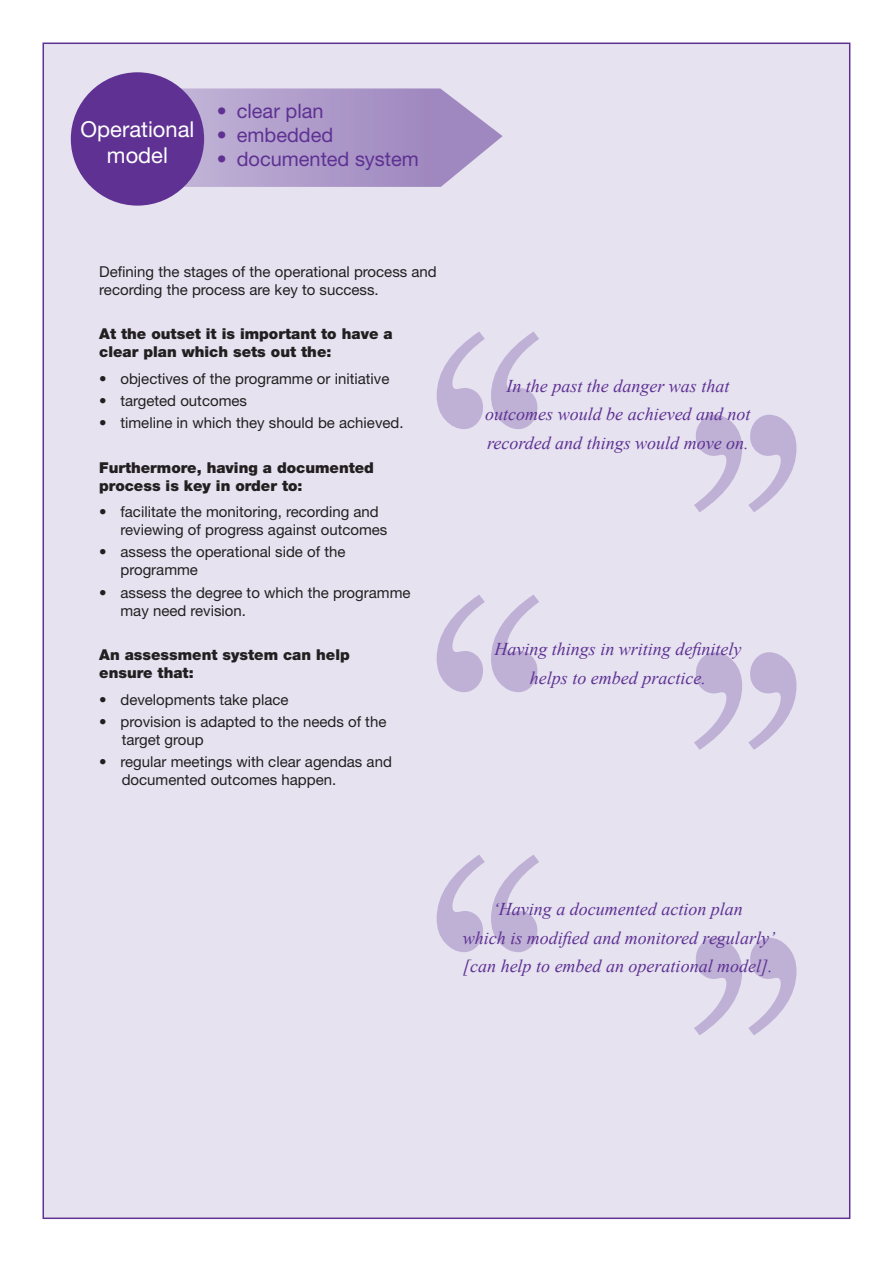
<style>
.page{position:relative;width:893px;height:1263px;background:#fff}
.page>*{position:absolute;margin:0;border:0;box-sizing:border-box;transform-origin:0 0}
.t1{font:348.45px "Century Schoolbook";color:#bfb0d5}
.t2{font:21.9px/26.2px "Helvetica Neue";color:#fff;text-align:center}
.t3{font:19.95px "Helvetica Neue";color:#5e3193}
.t4{font:italic 18px/28.5px "Times New Roman";color:#5e3193;text-align:center}
.t5{font:15px/18px "Helvetica Neue";color:#231f20}
.t6{font:900 15px/18px "Helvetica Neue";color:#231f20}
</style>
<div class="page">
<div style="left:43px;top:43px;width:807px;height:1176px;background:#e6e2f0;border:2px solid #5e3193"></div>
<svg style="left:77px;top:88px;width:426px;height:99px"></svg>
<div style="left:71px;top:72px;width:133px;height:134px;background:#5e3193;border-radius:50%"></div>
<p class="t2" style="left:81px;top:115px;width:115px">Operational model</p>
<p class="t3" style="left:217px;top:99px;width:108px">• clear plan</p>
<p class="t3" style="left:217px;top:123px;width:118px">• embedded</p>
<p class="t3" style="left:217px;top:147px;width:204px">• documented system</p>
<p class="t5" style="left:99px;top:262px;width:339px">Defining the stages of the operational process and recording the process are key to success.</p>
<p class="t6" style="left:99px;top:325px;width:295px">At the outset it is important to have a clear plan which sets out the:</p>
<p class="t5" style="left:99px;top:369px;width:292px">• objectives of the programme or initiative</p>
<p class="t5" style="left:99px;top:391px;width:149px">• targeted outcomes</p>
<p class="t5" style="left:99px;top:414px;width:306px">• timeline in which they should be achieved.</p>
<p class="t6" style="left:99px;top:458px;width:276px">Furthermore, having a documented process is key in order to:</p>
<p class="t5" style="left:120px;top:503px;width:268px;text-indent:-21px">• facilitate the monitoring, recording and reviewing of progress against outcomes</p>
<p class="t5" style="left:120px;top:543px;width:227px;text-indent:-21px">• assess the operational side of the programme</p>
<p class="t5" style="left:120px;top:583px;width:292px;text-indent:-21px">• assess the degree to which the programme may need revision.</p>
<p class="t6" style="left:99px;top:646px;width:252px">An assessment system can help ensure that:</p>
<p class="t5" style="left:99px;top:690px;width:191px">• developments take place</p>
<p class="t5" style="left:122px;top:712px;width:266px;text-indent:-23px">• provision is adapted to the needs of the target group</p>
<p class="t5" style="left:122px;top:753px;width:272px;text-indent:-23px">• regular meetings with clear agendas and documented outcomes happen.</p>
<p class="t1" style="left:424px;top:247px;width:127px">‘‘</p>
<p class="t4" style="left:485px;top:371px;width:267px">In the past the danger was that outcomes would be achieved and not recorded and things would move on.</p>
<p class="t1" style="left:809px;top:597px;width:127px;rotate:-180deg">‘‘</p>
<p class="t1" style="left:681px;top:360px;width:127px">‘‘</p>
<p class="t1" style="left:552px;top:721px;width:127px;rotate:-180deg">‘‘</p>
<p class="t1" style="left:424px;top:510px;width:127px">‘‘</p>
<p class="t4" style="left:494px;top:634px;width:249px">Having things in writing definitely helps to embed practice.</p>
<p class="t1" style="left:809px;top:834px;width:127px;rotate:-180deg">‘‘</p>
<p class="t1" style="left:681px;top:646px;width:127px">‘‘</p>
<p class="t1" style="left:552px;top:984px;width:127px;rotate:-180deg">‘‘</p>
<p class="t1" style="left:424px;top:770px;width:127px">‘‘</p>
<p class="t4" style="left:463px;top:894px;width:314px">‘Having a documented action plan<br>which is modified and monitored regularly’ [can help to embed an operational model].</p>
<p class="t1" style="left:809px;top:1120px;width:127px;rotate:-180deg">‘‘</p>
</div>
